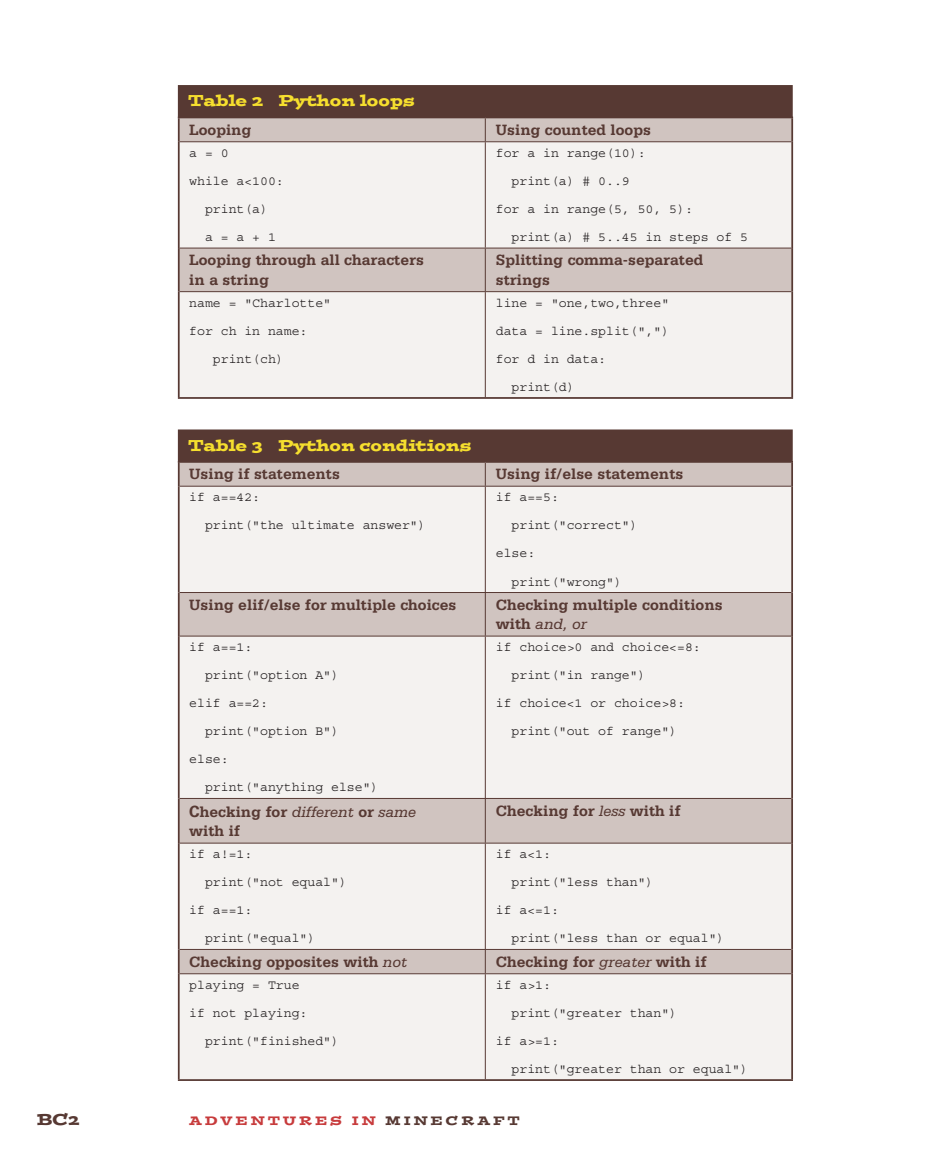
<style>
.page{position:relative;width:930px;height:1167px;background:#fff}
.page>*{position:absolute;margin:0;border:0;box-sizing:border-box;transform-origin:0 0}
.t1{font:700 15.75px/19.2px "Serifa Std";color:#573933}
.t2{font:15.75px "Postino Std";color:#f6df2e}
.t3{font:15.75px "Postino Std";color:#573933}
.t4{font:13.12px/28px "Courier Std";color:#231f20}
.t5{font:12.25px "Postino Std";letter-spacing:.25em;color:#c73b3c}
.s1{font-weight:400;font-style:italic}
.s2{font-family:"Univers LT Std"}
.s3{color:#573933}
</style>
<div class="page">
<div style="left:178px;top:85px;width:614px;height:33px;background:#573933"></div>
<div style="left:178px;top:429px;width:614px;height:33px;background:#573933"></div>
<div style="left:179px;top:118px;width:612px;height:23px;background:#d0c4c0"></div>
<svg style="left:179px;top:142px;width:612px;height:255px;fill:#f4f2f0"></svg>
<svg style="left:484px;top:118px;width:1px;height:23px"></svg>
<hr style="left:179px;top:141px;width:612px;height:1px;background:#573933">
<hr style="left:179px;top:247px;width:612px;height:1px;background:#573933">
<hr style="left:484px;top:248px;width:1px;height:43px;background:#573933">
<hr style="left:179px;top:291px;width:612px;height:1px;background:#573933">
<hr style="left:484px;top:142px;width:1px;height:105px;background:#573933">
<hr style="left:484px;top:292px;width:1px;height:105px;background:#573933">
<svg style="left:178px;top:118px;width:1px;height:24px"></svg>
<svg style="left:791px;top:118px;width:1px;height:24px"></svg>
<hr style="left:178px;top:142px;width:1px;height:106px;background:#573933">
<hr style="left:178px;top:248px;width:1px;height:43px;background:#573933">
<hr style="left:791px;top:248px;width:1px;height:43px;background:#573933">
<hr style="left:178px;top:291px;width:1px;height:106px;background:#573933">
<hr style="left:178px;top:397px;width:614px;height:2px;background:#573933">
<hr style="left:791px;top:142px;width:1px;height:106px;background:#573933">
<hr style="left:791px;top:291px;width:1px;height:106px;background:#573933">
<div style="left:179px;top:462px;width:611px;height:23px;background:#d0c4c0"></div>
<svg style="left:179px;top:486px;width:611px;height:592px;fill:#f4f2f0"></svg>
<svg style="left:484px;top:462px;width:1px;height:23px"></svg>
<hr style="left:179px;top:485px;width:611px;height:1px;background:#573933">
<hr style="left:179px;top:592px;width:611px;height:1px;background:#573933">
<hr style="left:484px;top:593px;width:1px;height:42px;background:#573933">
<hr style="left:179px;top:635px;width:611px;height:1px;background:#573933">
<hr style="left:179px;top:797px;width:611px;height:1px;background:#573933">
<hr style="left:484px;top:798px;width:1px;height:44px;background:#573933">
<hr style="left:179px;top:842px;width:611px;height:1px;background:#573933">
<hr style="left:179px;top:948px;width:611px;height:1px;background:#573933">
<svg style="left:484px;top:949px;width:1px;height:24px"></svg>
<hr style="left:179px;top:973px;width:611px;height:1px;background:#573933">
<hr style="left:484px;top:486px;width:1px;height:106px;background:#573933">
<hr style="left:484px;top:636px;width:1px;height:161px;background:#573933">
<hr style="left:484px;top:843px;width:1px;height:105px;background:#573933">
<hr style="left:484px;top:973px;width:1px;height:105px;background:#573933">
<svg style="left:178px;top:462px;width:1px;height:24px"></svg>
<hr style="left:790px;top:462px;width:2px;height:24px;background:#573933">
<hr style="left:178px;top:486px;width:1px;height:106px;background:#573933">
<hr style="left:178px;top:592px;width:1px;height:44px;background:#573933">
<hr style="left:790px;top:592px;width:2px;height:44px;background:#573933">
<hr style="left:178px;top:636px;width:1px;height:162px;background:#573933">
<hr style="left:178px;top:798px;width:1px;height:45px;background:#573933">
<hr style="left:790px;top:798px;width:2px;height:45px;background:#573933">
<hr style="left:178px;top:843px;width:1px;height:106px;background:#573933">
<svg style="left:178px;top:949px;width:1px;height:24px"></svg>
<hr style="left:790px;top:949px;width:2px;height:24px;background:#573933">
<hr style="left:178px;top:973px;width:1px;height:105px;background:#573933">
<hr style="left:178px;top:1078px;width:614px;height:2px;background:#573933">
<hr style="left:790px;top:486px;width:2px;height:106px;background:#573933">
<hr style="left:790px;top:636px;width:2px;height:162px;background:#573933">
<hr style="left:790px;top:843px;width:2px;height:106px;background:#573933">
<hr style="left:790px;top:973px;width:2px;height:105px;background:#573933">
<p class="t2" style="left:188px;top:94px;width:228px">Table 2 Python loops</p>
<p class="t1" style="left:189px;top:121px;width:64px">Looping</p>
<p class="t1" style="left:495px;top:121px;width:156px">Using counted loops</p>
<p class="t4" style="left:189px;top:140px;width:41px">a = 0</p>
<p class="t4" style="left:189px;top:168px;width:96px">while a&lt;100:</p>
<p class="t4" style="left:205px;top:196px;width:64px">print(a)</p>
<p class="t4" style="left:205px;top:224px;width:72px">a = a + 1</p>
<p class="t4" style="left:495px;top:140px;width:151px">for a in range(10):</p>
<p class="t4" style="left:511px;top:168px;width:120px">print(a) # 0..9</p>
<p class="t4" style="left:495px;top:196px;width:198px">for a in range(5, 50, 5):</p>
<p class="t4" style="left:511px;top:224px;width:238px">print(a) # 5..45 in steps of 5</p>
<p class="t1" style="left:189px;top:252px;width:236px">Looping through all characters in a string</p>
<p class="t1" style="left:495px;top:252px;width:209px">Splitting comma-separated strings</p>
<p class="t4" style="left:189px;top:290px;width:143px">name = "Charlotte"</p>
<p class="t4" style="left:189px;top:318px;width:120px">for ch in name:</p>
<p class="t4" style="left:213px;top:346px;width:72px">print(ch)</p>
<p class="t4" style="left:495px;top:290px;width:175px">line = "one,two,three"</p>
<p class="t4" style="left:495px;top:318px;width:175px">data = line.split(",")</p>
<p class="t4" style="left:495px;top:346px;width:112px">for d in data:</p>
<p class="t4" style="left:511px;top:374px;width:64px">print(d)</p>
<p class="t2" style="left:188px;top:438px;width:284px">Table 3 Python conditions</p>
<p class="t1" style="left:189px;top:465px;width:152px">Using if statements</p>
<p class="t1" style="left:495px;top:465px;width:189px">Using if/else statements</p>
<p class="t4" style="left:205px;top:484px;width:222px;text-indent:-16px">if a==42:<br>print("the ultimate answer")</p>
<p class="t4" style="left:495px;top:484px;width:64px">if a==5:</p>
<p class="t4" style="left:511px;top:512px;width:127px">print("correct")</p>
<p class="t4" style="left:495px;top:540px;width:41px">else:</p>
<p class="t4" style="left:511px;top:568px;width:112px">print("wrong")</p>
<p class="t1" style="left:189px;top:596px;width:268px">Using elif/else for multiple choices</p>
<p class="t1" style="left:495px;top:596px;width:228px">Checking multiple conditions with <span class="s1">and, or</span></p>
<p class="t4" style="left:189px;top:634px;width:64px">if a==1:</p>
<p class="t4" style="left:205px;top:662px;width:135px">print("option A")</p>
<p class="t4" style="left:189px;top:690px;width:80px">elif a==2:</p>
<p class="t4" style="left:205px;top:718px;width:135px">print("option B")</p>
<p class="t4" style="left:189px;top:746px;width:41px">else:</p>
<p class="t4" style="left:205px;top:774px;width:175px">print("anything else")</p>
<p class="t4" style="left:495px;top:634px;width:206px">if choice&gt;0 and choice&lt;=8:</p>
<p class="t4" style="left:511px;top:662px;width:135px">print("in range")</p>
<p class="t4" style="left:495px;top:690px;width:191px">if choice&lt;1 or choice&gt;8:</p>
<p class="t4" style="left:511px;top:718px;width:167px">print("out of range")</p>
<p class="t1" style="left:189px;top:803px;width:228px"><span class="s2">C</span>hecking for <span class="s1">different</span> or <span class="s1">same </span>with if</p>
<p class="t1" style="left:495px;top:802px;width:186px">Checking for <span class="s1">less</span> with if</p>
<p class="t4" style="left:189px;top:841px;width:64px">if a!=1:</p>
<p class="t4" style="left:205px;top:869px;width:143px">print("not equal")</p>
<p class="t4" style="left:189px;top:897px;width:64px">if a==1:</p>
<p class="t4" style="left:205px;top:925px;width:112px">print("equal")</p>
<p class="t4" style="left:495px;top:841px;width:57px">if a&lt;1:</p>
<p class="t4" style="left:511px;top:869px;width:143px">print("less than")</p>
<p class="t4" style="left:495px;top:897px;width:64px">if a&lt;=1:</p>
<p class="t4" style="left:511px;top:925px;width:214px">print("less than or equal")</p>
<p class="t1" style="left:189px;top:953px;width:219px">Checking opposites with <span class="s1">not</span></p>
<p class="t1" style="left:495px;top:953px;width:212px">Checking for <span class="s1">greater</span> with if</p>
<p class="t4" style="left:189px;top:971px;width:112px">playing = True</p>
<p class="t4" style="left:189px;top:999px;width:120px">if not playing:</p>
<p class="t4" style="left:205px;top:1027px;width:135px">print("finished")</p>
<p class="t4" style="left:495px;top:971px;width:57px">if a&gt;1:</p>
<p class="t4" style="left:511px;top:999px;width:167px">print("greater than")</p>
<p class="t4" style="left:495px;top:1027px;width:64px">if a&gt;=1:</p>
<p class="t4" style="left:511px;top:1055px;width:238px">print("greater than or equal")</p>
<p class="t3" style="left:37px;top:1113px;width:44px">BC2</p>
<p class="t5" style="left:189px;top:1115px;width:332px">ADVENTURES IN <span class="s3">MINECRAFT</span></p>
</div>
